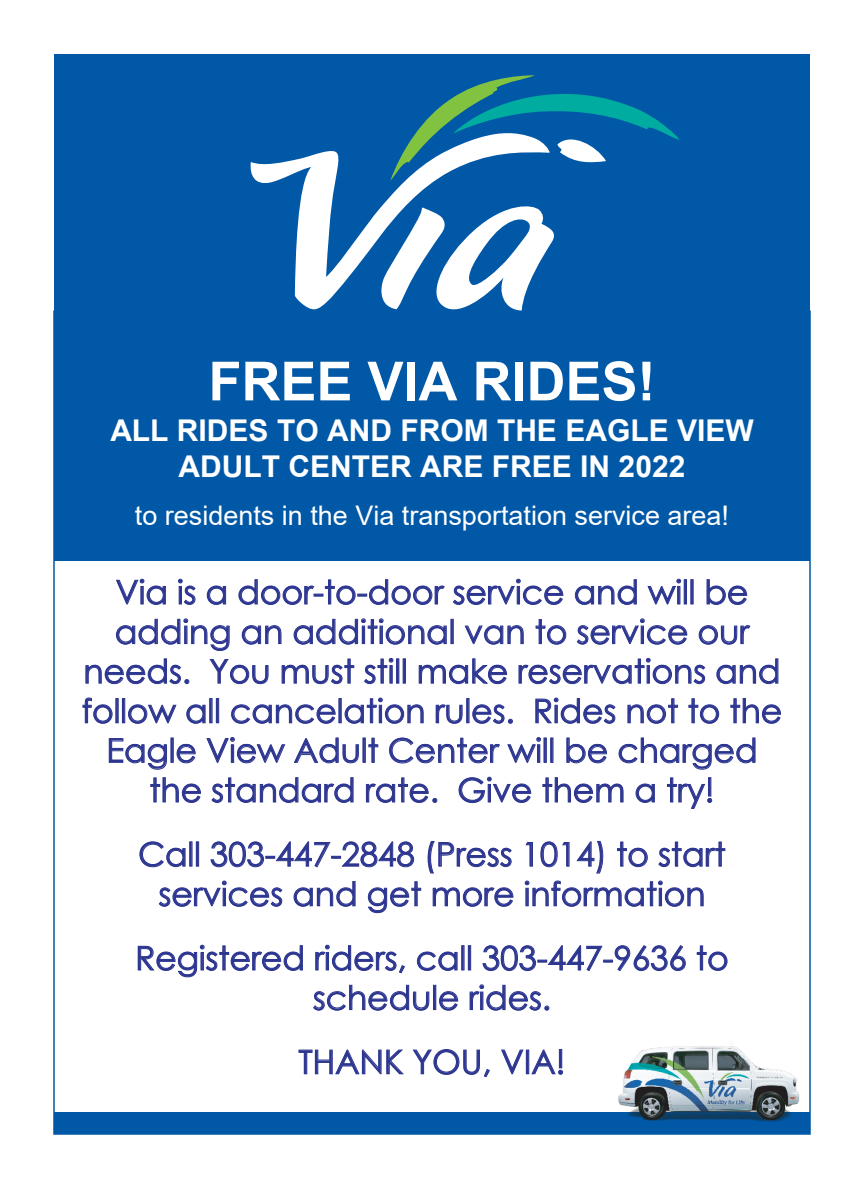
<style>
.page{position:relative;width:864px;height:1188px;background:#fff}
.page>*{position:absolute;margin:0;border:0;box-sizing:border-box;transform-origin:0 0}
.t1{font:700 54px "Arial";color:#fff}
.t2{font:33px/39.6px "Century Gothic";color:#2c3590;text-align:center}
.t3{font:700 30px/36px "Arial";color:#fff;text-align:center}
.t4{font:27px "Arial";color:#fff}
</style>
<div class="page">
<div style="left:54px;top:54px;width:756px;height:507px;background:#0158a6"></div>
<div style="left:54px;top:1112px;width:756px;height:22px;background:#0158a6"></div>
<svg style="left:251px;top:151px;width:299px;height:159px"></svg>
<svg style="left:390px;top:75px;width:289px;height:106px"></svg>
<img style="left:618px;top:1040px;width:192px;height:81px">
<svg style="left:116px;top:578px;width:50px;height:27px"></svg>
<svg style="left:178px;top:578px;width:18px;height:27px"></svg>
<svg style="left:207px;top:585px;width:19px;height:20px"></svg>
<svg style="left:238px;top:579px;width:207px;height:26px"></svg>
<svg style="left:453px;top:578px;width:111px;height:27px"></svg>
<svg style="left:575px;top:579px;width:62px;height:26px"></svg>
<svg style="left:647px;top:578px;width:35px;height:27px"></svg>
<div style="left:684px;top:579px;width:3px;height:25px;border:1px solid #2c3590"></div>
<svg style="left:706px;top:579px;width:41px;height:26px"></svg>
<svg style="left:116px;top:618px;width:114px;height:33px"></svg>
<svg style="left:242px;top:625px;width:40px;height:20px"></svg>
<svg style="left:293px;top:618px;width:154px;height:27px"></svg>
<div style="left:451px;top:619px;width:3px;height:25px;border:1px solid #2c3590"></div>
<svg style="left:464px;top:625px;width:60px;height:20px"></svg>
<svg style="left:535px;top:619px;width:32px;height:26px"></svg>
<svg style="left:577px;top:618px;width:111px;height:27px"></svg>
<svg style="left:699px;top:625px;width:52px;height:20px"></svg>
<svg style="left:85px;top:658px;width:105px;height:27px"></svg>
<svg style="left:209px;top:659px;width:60px;height:25px"></svg>
<svg style="left:281px;top:658px;width:74px;height:26px"></svg>
<svg style="left:364px;top:658px;width:30px;height:26px"></svg>
<div style="left:396px;top:659px;width:3px;height:25px;border:1px solid #2c3590"></div>
<div style="left:403px;top:659px;width:3px;height:25px;border:1px solid #2c3590"></div>
<svg style="left:418px;top:658px;width:89px;height:26px"></svg>
<svg style="left:518px;top:658px;width:188px;height:26px"></svg>
<svg style="left:716px;top:658px;width:63px;height:26px"></svg>
<svg style="left:82px;top:697px;width:31px;height:27px"></svg>
<div style="left:122px;top:698px;width:3px;height:25px;border:1px solid #2c3590"></div>
<svg style="left:128px;top:704px;width:49px;height:20px"></svg>
<svg style="left:186px;top:704px;width:20px;height:20px"></svg>
<div style="left:216px;top:698px;width:3px;height:25px;border:1px solid #2c3590"></div>
<svg style="left:231px;top:704px;width:105px;height:20px"></svg>
<div style="left:339px;top:698px;width:3px;height:25px;border:1px solid #2c3590"></div>
<svg style="left:344px;top:697px;width:80px;height:27px"></svg>
<svg style="left:436px;top:704px;width:27px;height:20px"></svg>
<div style="left:466px;top:698px;width:3px;height:25px;border:1px solid #2c3590"></div>
<svg style="left:472px;top:704px;width:41px;height:20px"></svg>
<svg style="left:535px;top:697px;width:81px;height:27px"></svg>
<svg style="left:627px;top:698px;width:51px;height:26px"></svg>
<svg style="left:688px;top:698px;width:31px;height:26px"></svg>
<svg style="left:730px;top:698px;width:51px;height:26px"></svg>
<svg style="left:109px;top:738px;width:58px;height:32px"></svg>
<div style="left:171px;top:738px;width:3px;height:25px;border:1px solid #2c3590"></div>
<svg style="left:176px;top:744px;width:20px;height:20px"></svg>
<svg style="left:206px;top:737px;width:80px;height:27px"></svg>
<svg style="left:294px;top:737px;width:65px;height:27px"></svg>
<div style="left:363px;top:738px;width:3px;height:25px;border:1px solid #2c3590"></div>
<svg style="left:368px;top:738px;width:11px;height:25px"></svg>
<svg style="left:389px;top:737px;width:111px;height:27px"></svg>
<svg style="left:507px;top:737px;width:34px;height:26px"></svg>
<div style="left:544px;top:738px;width:3px;height:25px;border:1px solid #2c3590"></div>
<div style="left:550px;top:738px;width:3px;height:25px;border:1px solid #2c3590"></div>
<svg style="left:566px;top:737px;width:41px;height:27px"></svg>
<svg style="left:618px;top:737px;width:138px;height:33px"></svg>
<svg style="left:150px;top:777px;width:51px;height:26px"></svg>
<svg style="left:211px;top:777px;width:143px;height:26px"></svg>
<svg style="left:366px;top:777px;width:72px;height:26px"></svg>
<svg style="left:458px;top:776px;width:73px;height:27px"></svg>
<svg style="left:542px;top:777px;width:82px;height:26px"></svg>
<svg style="left:635px;top:783px;width:20px;height:20px"></svg>
<svg style="left:667px;top:777px;width:46px;height:32px"></svg>
<svg style="left:139px;top:841px;width:47px;height:27px"></svg>
<div style="left:189px;top:842px;width:3px;height:25px;border:1px solid #2c3590"></div>
<div style="left:196px;top:842px;width:3px;height:25px;border:1px solid #2c3590"></div>
<svg style="left:210px;top:841px;width:204px;height:27px"></svg>
<svg style="left:427px;top:841px;width:85px;height:33px"></svg>
<svg style="left:525px;top:842px;width:8px;height:25px"></svg>
<svg style="left:540px;top:841px;width:30px;height:27px"></svg>
<svg style="left:576px;top:841px;width:28px;height:33px"></svg>
<svg style="left:617px;top:841px;width:31px;height:26px"></svg>
<svg style="left:658px;top:841px;width:68px;height:26px"></svg>
<svg style="left:158px;top:880px;width:125px;height:27px"></svg>
<svg style="left:293px;top:881px;width:63px;height:26px"></svg>
<svg style="left:367px;top:881px;width:54px;height:32px"></svg>
<svg style="left:432px;top:887px;width:82px;height:20px"></svg>
<svg style="left:525px;top:880px;width:179px;height:27px"></svg>
<svg style="left:138px;top:944px;width:165px;height:34px"></svg>
<svg style="left:315px;top:944px;width:90px;height:30px"></svg>
<svg style="left:417px;top:951px;width:41px;height:20px"></svg>
<div style="left:468px;top:945px;width:3px;height:25px;border:1px solid #2c3590"></div>
<svg style="left:482px;top:945px;width:204px;height:27px"></svg>
<svg style="left:697px;top:945px;width:31px;height:26px"></svg>
<svg style="left:313px;top:985px;width:117px;height:26px"></svg>
<div style="left:433px;top:985px;width:3px;height:25px;border:1px solid #2c3590"></div>
<svg style="left:439px;top:991px;width:19px;height:20px"></svg>
<svg style="left:469px;top:984px;width:81px;height:27px"></svg>
<svg style="left:298px;top:1049px;width:106px;height:26px"></svg>
<svg style="left:412px;top:1049px;width:78px;height:28px"></svg>
<svg style="left:501px;top:1049px;width:23px;height:26px"></svg>
<div style="left:526px;top:1050px;width:3px;height:24px;border:1px solid #2c3590"></div>
<svg style="left:531px;top:1049px;width:32px;height:26px"></svg>
<h1 class="t1" style="left:208px;top:343px;width:449px">FREE VIA RIDES!</h1>
<p class="t3" style="left:110px;top:412px;width:645px">ALL RIDES TO AND FROM THE EAGLE VIEW<br>ADULT CENTER ARE FREE IN 2022</p>
<p class="t4" style="left:135px;top:497px;width:596px">to residents in the Via transportation service area!</p>
<p class="t2" style="left:82px;top:572px;width:702px">Via is a door-to-door service and will be adding an additional van to service our needs. You must still make reservations and follow all cancelation rules. Rides not to the Eagle View Adult Center will be charged the standard rate. Give them a try!</p>
<p class="t2" style="left:138px;top:834px;width:589px">Call 303-447-2848 (Press 1014) to start services and get more information</p>
<p class="t2" style="left:135px;top:938px;width:595px">Registered riders, call 303-447-9636 to schedule rides.</p>
<p class="t2" style="left:299px;top:1042px;width:268px">THANK YOU, VIA!</p>
</div>
